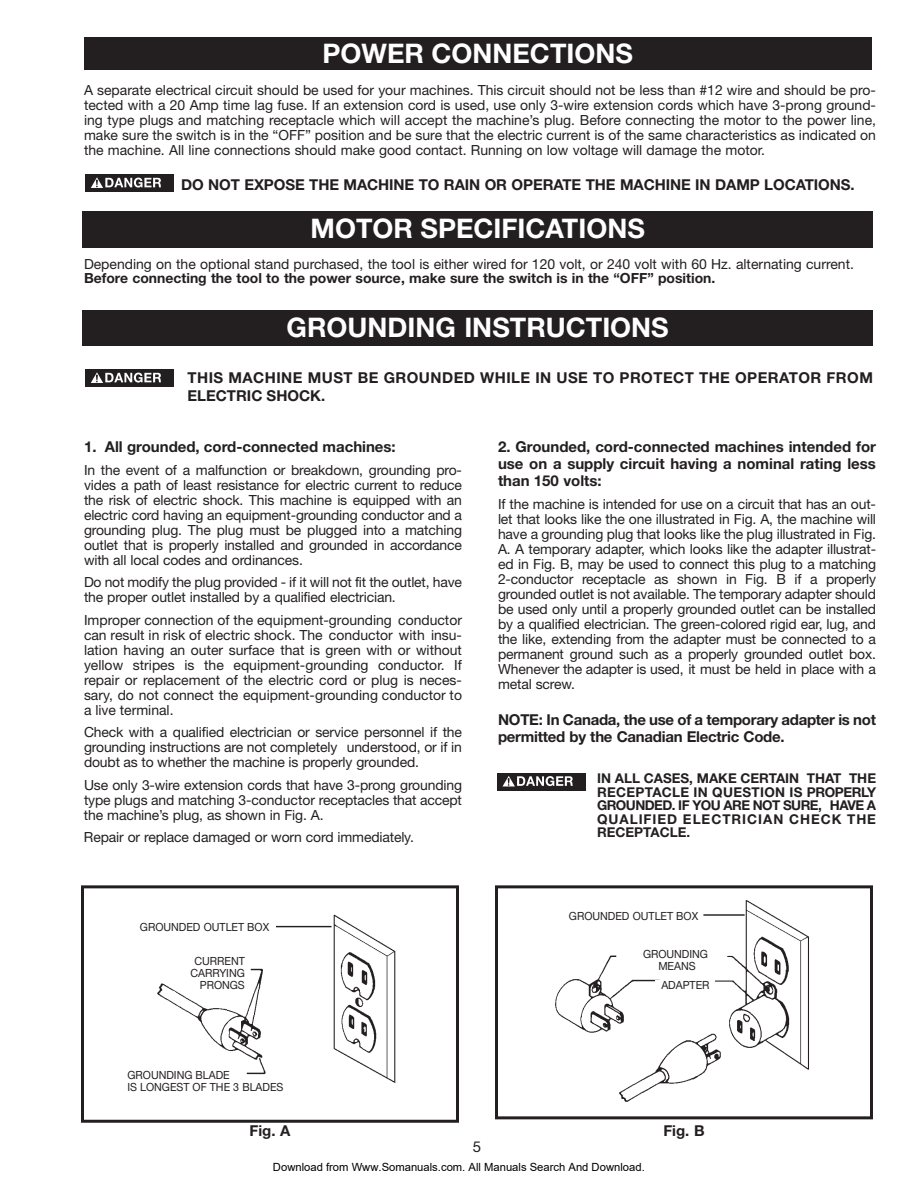
<style>
.page{position:relative;width:918px;height:1188px;background:#fff}
.page>*{position:absolute;margin:0;border:0;box-sizing:border-box;transform-origin:0 0}
.t1{font:700 27px "Helvetica Neue";color:#fff}
.t2{font:700 15px/17.2px "Helvetica Neue";color:#231f20;text-align:justify}
.t3{font:700 15px/18px "Helvetica Neue";letter-spacing:.03em;color:#231f20}
.t4{font:15px "Helvetica Neue";color:#231f20}
.t5{font:13.95px/15px "Helvetica Neue";letter-spacing:-.01em;color:#231f20;text-align:justify}
.t6{font:700 13.95px "Helvetica Neue";color:#231f20}
.t7{font:700 13.5px/13.5px "Helvetica Neue";letter-spacing:.07em;color:#231f20;text-align:justify}
.t8{font:11.25px/12px "Helvetica Neue";color:#231f20;text-align:right;scale:.95 1}
.t9{font:11.25px "Arial";color:#000}
</style>
<div class="page">
<img style="left:157px;top:914px;width:239px;height:169px">
<div style="left:81px;top:885px;width:378px;height:238px;border:3px solid #231f20"></div>
<img style="left:555px;top:900px;width:254px;height:202px">
<div style="left:495px;top:885px;width:378px;height:234px;border:3px solid #231f20"></div>
<div style="left:656px;top:980px;width:60px;height:34px;background:#fff"></div>
<div style="left:85px;top:175px;width:89px;height:17px;background:#231f20"></div>
<svg style="left:91px;top:177px;width:70px;height:11px"></svg>
<div style="left:85px;top:370px;width:89px;height:17px;background:#231f20"></div>
<svg style="left:91px;top:372px;width:70px;height:11px"></svg>
<div style="left:497px;top:773px;width:88px;height:18px;background:#231f20"></div>
<svg style="left:503px;top:776px;width:70px;height:10px"></svg>
<div style="left:84px;top:38px;width:788px;height:32px;background:#231f20"></div>
<div style="left:82px;top:211px;width:791px;height:37px;background:#231f20"></div>
<div style="left:82px;top:310px;width:791px;height:36px;background:#231f20"></div>
<h1 class="t1" style="left:323px;top:43px;width:312px">POWER CONNECTIONS</h1>
<p class="t5" style="left:84px;top:84px;width:794px">A separate electrical circuit should be used for your machines. This circuit should not be less than #12 wire and should be pro&shy;tected with a 20 Amp time lag fuse. If an extension cord is used, use only 3-wire extension cords which have 3-prong ground&shy;ing type plugs and matching receptacle which will accept the machine’s plug. Before connecting the motor to the power line, make sure the switch is in the “OFF” position and be sure that the electric current is of the same characteristics as indicated on the machine. All line connections should make good contact. Running on low voltage will damage the motor.</p>
<p class="t2" style="left:181px;top:178px;width:675px">DO NOT EXPOSE THE MACHINE TO RAIN OR OPERATE THE MACHINE IN DAMP LOCATIONS.</p>
<h1 class="t1" style="left:311px;top:218px;width:336px">MOTOR SPECIFICATIONS</h1>
<p class="t5" style="left:84px;top:258px;width:771px">Depending on the optional stand purchased, the tool is either wired for 120 volt, or 240 volt with 60 Hz. alternating current.</p>
<p class="t6" style="left:84px;top:273px;width:633px">Before connecting the tool to the power source, make sure the switch is in the “OFF” position.</p>
<h1 class="t1" style="left:287px;top:318px;width:384px">GROUNDING INSTRUCTIONS</h1>
<p class="t3" style="left:188px;top:370px;width:687px">THIS MACHINE MUST BE GROUNDED WHILE IN USE TO PROTECT THE OPERATOR FROM<br>ELECTRIC SHOCK.</p>
<p class="t2" style="left:84px;top:439px;width:313px">1. All grounded, cord-connected machines:</p>
<p class="t5" style="left:84px;top:463px;width:380px">In the event of a malfunction or breakdown, grounding pro&shy;vides a path of least resistance for electric current to reduce the risk of electric shock. This machine is equipped with an electric cord having an equipment-grounding conductor and a grounding plug. The plug must be plugged into a matching outlet that is properly installed and grounded in accordance with all local codes and ordinances.</p>
<p class="t5" style="left:84px;top:576px;width:380px">Do not modify the plug provided - if it will not fit the outlet, have the proper outlet installed by a qualified electrician.</p>
<p class="t5" style="left:84px;top:614px;width:380px">Improper connection of the equipment-grounding conductor can result in risk of electric shock. The conductor with insu&shy;lation having an outer surface that is green with or without yellow stripes is the equipment-grounding conductor. If repair or replacement of the electric cord or plug is neces&shy;sary, do not connect the equipment-grounding conductor to a live terminal.</p>
<p class="t5" style="left:84px;top:726px;width:380px">Check with a qualified electrician or service personnel if the grounding instructions are not completely understood, or if in doubt as to whether the machine is properly grounded.</p>
<p class="t5" style="left:84px;top:779px;width:380px">Use only 3-wire extension cords that have 3-prong grounding type plugs and matching 3-conductor receptacles that accept the machine’s plug, as shown in Fig. A.</p>
<p class="t5" style="left:84px;top:831px;width:331px">Repair or replace damaged or worn cord immediately.</p>
<p class="t8" style="left:140px;top:922px;width:138px">GROUNDED OUTLET BOX</p>
<p class="t8" style="left:190px;top:956px;width:59px">CURRENT<br>CARRYING<br>PRONGS</p>
<p class="t8" style="left:127px;top:1070px;width:166px;text-align:left">GROUNDING BLADE<br>IS LONGEST OF THE 3 BLADES</p>
<p class="t2" style="left:498px;top:439px;width:380px">2. Grounded, cord-connected machines intended for use on a supply circuit having a nominal rating less than 150 volts:</p>
<p class="t5" style="left:498px;top:498px;width:380px">If the machine is intended for use on a circuit that has an out&shy;let that looks like the one illustrated in Fig. A, the machine will have a grounding plug that looks like the plug illustrated in Fig.<br>A. A temporary adapter, which looks like the adapter illustrat&shy;ed in Fig. B, may be used to connect this plug to a matching 2-conductor receptacle as shown in Fig. B if a properly grounded outlet is not available. The temporary adapter should be used only until a properly grounded outlet can be installed by a qualified electrician. The green-colored rigid ear, lug, and the like, extending from the adapter must be connected to a permanent ground such as a properly grounded outlet box.<br>Whenever the adapter is used, it must be held in place with a metal screw.</p>
<p class="t2" style="left:498px;top:713px;width:380px;line-height:16.5px">NOTE: In Canada, the use of a temporary adapter is not permitted by the Canadian Electric Code.</p>
<p class="t7" style="left:597px;top:773px;width:281px">IN ALL CASES, MAKE CERTAIN THAT THE RECEPTACLE IN QUESTION IS PROPERLY GROUNDED. IF YOU ARE NOT SURE, HAVE A QUALIFIED ELECTRICIAN CHECK THE RECEPTACLE.</p>
<p class="t8" style="left:569px;top:912px;width:138px">GROUNDED OUTLET BOX</p>
<p class="t8" style="left:643px;top:949px;width:70px;text-align:center">GROUNDING<br>MEANS</p>
<p class="t8" style="left:661px;top:980px;width:52px">ADAPTER</p>
<p class="t2" style="left:250px;top:1123px;width:42px">Fig. A</p>
<p class="t2" style="left:663px;top:1123px;width:43px">Fig. B</p>
<p class="t4" style="left:473px;top:1141px;width:10px">5</p>
<p class="t9" style="left:273px;top:1160px;width:373px">Download from Www.Somanuals.com. All Manuals Search And Download.</p>
</div>
